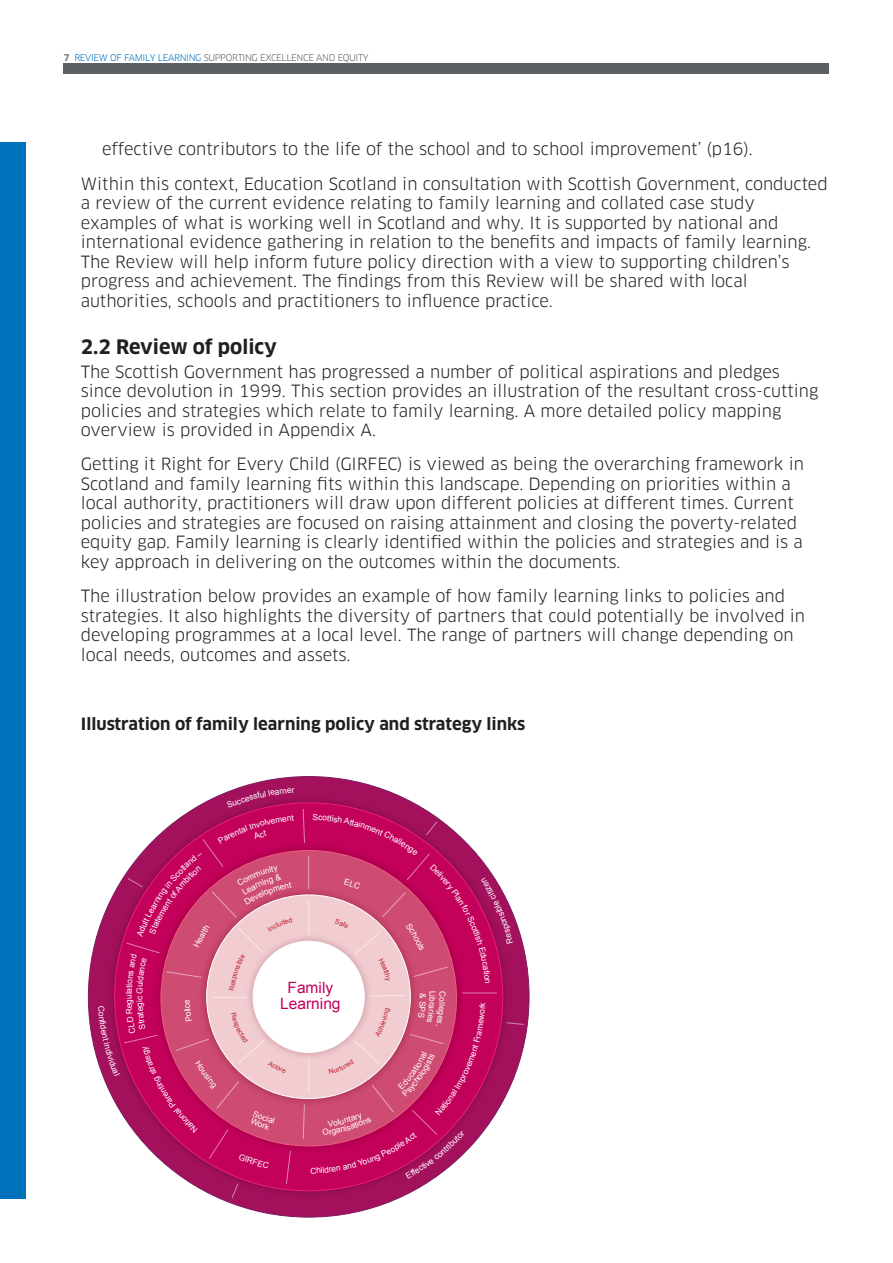
<style>
.page{position:relative;width:893px;height:1263px;background:#fff}
.page>*{position:absolute;margin:0;border:0;box-sizing:border-box;transform-origin:0 0}
.New_Heading_2{font:700 19.5px "Clan";color:#231f20}
.t1{font:16.5px/19.5px "Clan";color:#231f20}
.t2{font:700 16.5px "Clan";color:#231f20}
.t3{font:15.6px/15.6px "Arial";color:#c3015b;text-align:center}
.t4{font:9px "Clan";letter-spacing:-.035em;color:#5c6065}
.t5{font:8.4px "Arial";color:#fff}
.s1{font-weight:500}
.s2{color:#0071bb}
</style>
<div class="page">
<div style="left:64px;top:64px;width:765px;height:10px;background:#5c6065"></div>
<div style="left:0;top:142px;width:26px;height:1057px;background:#0071bb"></div>
<svg style="left:98px;top:788px;width:426px;height:410px"></svg>
<p class="t4" style="left:64px;top:52px;width:307px"><span class="s1">7</span> <span class="s2">REVIEW OF FAMILY LEARNING</span> SUPPORTING EXCELLENCE AND EQUITY</p>
<p class="t1" style="left:102px;top:140px;width:652px">effective contributors to the life of the school and to school improvement’ (p16).</p>
<p class="t1" style="left:81px;top:174px;width:748px">Within this context, Education Scotland in consultation with Scottish Government, conducted a review of the current evidence relating to family learning and collated case study examples of what is working well in Scotland and why. It is supported by national and international evidence gathering in relation to the benefits and impacts of family learning.<br>The Review will help inform future policy direction with a view to supporting children’s progress and achievement. The findings from this Review will be shared with local authorities, schools and practitioners to influence practice.</p>
<p class="New_Heading_2" style="left:81px;top:335px;width:198px">2.2 Review of policy</p>
<p class="t1" style="left:81px;top:362px;width:739px">The Scottish Government has progressed a number of political aspirations and pledges since devolution in 1999. This section provides an illustration of the resultant cross-cutting policies and strategies which relate to family learning. A more detailed policy mapping overview is provided in Appendix A.</p>
<p class="t1" style="left:81px;top:455px;width:725px">Getting it Right for Every Child (GIRFEC) is viewed as being the overarching framework in Scotland and family learning fits within this landscape. Depending on priorities within a local authority, practitioners will draw upon different policies at different times. Current policies and strategies are focused on raising attainment and closing the poverty-related equity gap. Family learning is clearly identified within the policies and strategies and is a key approach in delivering on the outcomes within the documents.</p>
<p class="t1" style="left:81px;top:587px;width:726px">The illustration below provides an example of how family learning links to policies and strategies. It also highlights the diversity of partners that could potentially be involved in developing programmes at a local level. The range of partners will change depending on local needs, outcomes and assets.</p>
<p class="t2" style="left:81px;top:713px;width:446px">Illustration of family learning policy and strategy links</p>
<p class="t3" style="left:280px;top:980px;width:62px">Family<br>Learning</p>
<p class="t5" style="left:428px;top:993px;width:7px;rotate:90deg">&amp;</p>
<p class="t5" style="left:438px;top:995px;width:3px;rotate:90deg">i</p>
</div>
